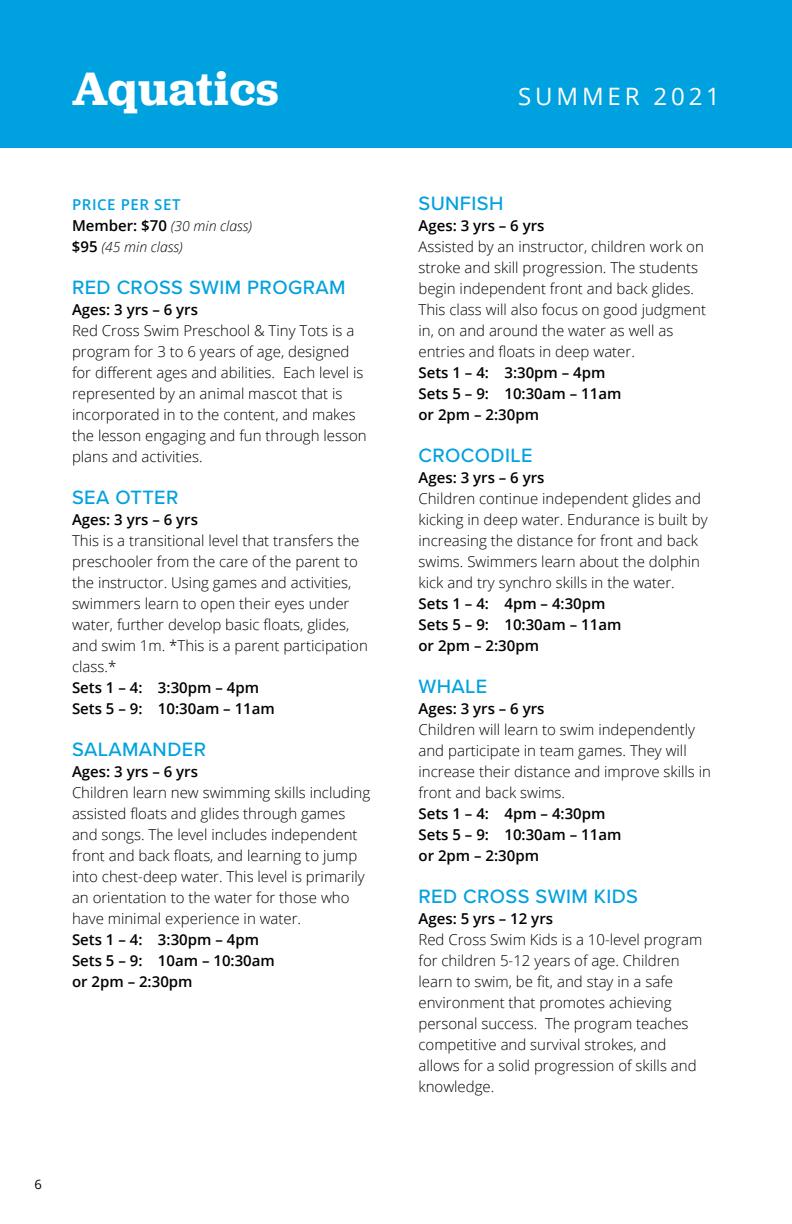
<style>
.page{position:relative;width:792px;height:1224px;background:#fff}
.page>*{position:absolute;margin:0;border:0;box-sizing:border-box;transform-origin:0 0}
.t1{font:600 48.6px "Jubilat";letter-spacing:.02em;color:#fff}
.t2{font:24px "Open Sans";letter-spacing:.16em;color:#fff}
.t3{font:500 20px "Proxima Nova";letter-spacing:.02em;color:#00a1df}
.t4{font:300 15px/21px "Open Sans";color:#000}
.t5{font:600 15px/21px "Open Sans";color:#000}
.t6{font:600 15px "Open Sans";letter-spacing:.04em;color:#00a1df}
.t7{font:italic 300 14px/21px "Open Sans";color:#000}
.t8{font:13px "Open Sans";color:#000}
.s1{font-weight:600;font-style:normal;font-size:15px}
</style>
<div class="page">
<div style="left:0;top:0;width:792px;height:148px;background:#00a1df"></div>
<h1 class="t1" style="left:72px;top:58px;width:208px">Aquatics</h1>
<p class="t6" style="left:72px;top:194px;width:110px">PRICE PER SET</p>
<p class="t7" style="left:72px;top:215px;width:182px"><span class="s1">Member: $70</span> (30 min class) <span class="s1">$95</span> (45 min class)</p>
<h3 class="t3" style="left:72px;top:272px;width:275px">RED CROSS SWIM PROGRAM</h3>
<p class="t5" style="left:72px;top:299px;width:128px">Ages: 3 yrs – 6 yrs</p>
<p class="t4" style="left:72px;top:320px;width:296px">Red Cross Swim Preschool &amp; Tiny Tots is a program for 3 to 6 years of age, designed for different ages and abilities. Each level is represented by an animal mascot that is incorporated in to the content, and makes the lesson engaging and fun through lesson plans and activities.</p>
<h3 class="t3" style="left:72px;top:482px;width:108px">SEA OTTER</h3>
<p class="t5" style="left:72px;top:509px;width:128px">Ages: 3 yrs – 6 yrs</p>
<p class="t4" style="left:72px;top:530px;width:297px">This is a transitional level that transfers the preschooler from the care of the parent to the instructor. Using games and activities, swimmers learn to open their eyes under water, further develop basic floats, glides, and swim 1m. *This is a parent participation class.*</p>
<p class="t5" style="left:72px;top:677px;width:204px">Sets 1 – 4: 3:30pm – 4pm<br>Sets 5 – 9: 10:30am – 11am</p>
<h3 class="t3" style="left:72px;top:734px;width:136px">SALAMANDER</h3>
<p class="t5" style="left:72px;top:761px;width:128px">Ages: 3 yrs – 6 yrs</p>
<p class="t4" style="left:72px;top:782px;width:300px">Children learn new swimming skills including assisted floats and glides through games and songs. The level includes independent front and back floats, and learning to jump into chest-deep water. This level is primarily an orientation to the water for those who have minimal experience in water.</p>
<p class="t5" style="left:72px;top:929px;width:204px">Sets 1 – 4: 3:30pm – 4pm<br>Sets 5 – 9: 10am – 10:30am or 2pm – 2:30pm</p>
<p class="t8" style="left:34px;top:1176px;width:9px">6</p>
<h2 class="t2" style="left:518px;top:80px;width:203px">SUMMER 2021</h2>
<h3 class="t3" style="left:418px;top:188px;width:86px">SUNFISH</h3>
<p class="t5" style="left:418px;top:215px;width:128px">Ages: 3 yrs – 6 yrs</p>
<p class="t4" style="left:418px;top:236px;width:289px">Assisted by an instructor, children work on stroke and skill progression. The students begin independent front and back glides.<br>This class will also focus on good judgment in, on and around the water as well as entries and floats in deep water.</p>
<p class="t5" style="left:418px;top:362px;width:204px">Sets 1 – 4: 3:30pm – 4pm<br>Sets 5 – 9: 10:30am – 11am or 2pm – 2:30pm</p>
<h3 class="t3" style="left:418px;top:440px;width:116px">CROCODILE</h3>
<p class="t5" style="left:418px;top:467px;width:128px">Ages: 3 yrs – 6 yrs</p>
<p class="t4" style="left:418px;top:488px;width:291px">Children continue independent glides and kicking in deep water. Endurance is built by increasing the distance for front and back swims. Swimmers learn about the dolphin kick and try synchro skills in the water.</p>
<p class="t5" style="left:418px;top:593px;width:204px">Sets 1 – 4: 4pm – 4:30pm<br>Sets 5 – 9: 10:30am – 11am or 2pm – 2:30pm</p>
<h3 class="t3" style="left:418px;top:671px;width:70px">WHALE</h3>
<p class="t5" style="left:419px;top:698px;width:128px">Ages: 3 yrs – 6 yrs</p>
<p class="t4" style="left:419px;top:719px;width:294px">Children will learn to swim independently and participate in team games. They will increase their distance and improve skills in front and back swims.</p>
<p class="t5" style="left:419px;top:803px;width:204px">Sets 1 – 4: 4pm – 4:30pm<br>Sets 5 – 9: 10:30am – 11am or 2pm – 2:30pm</p>
<h3 class="t3" style="left:418px;top:881px;width:221px">RED CROSS SWIM KIDS</h3>
<p class="t5" style="left:419px;top:908px;width:136px">Ages: 5 yrs – 12 yrs</p>
<p class="t4" style="left:419px;top:929px;width:285px">Red Cross Swim Kids is a 10-level program for children 5-12 years of age. Children learn to swim, be fit, and stay in a safe environment that promotes achieving personal success. The program teaches competitive and survival strokes, and allows for a solid progression of skills and knowledge.</p>
</div>
